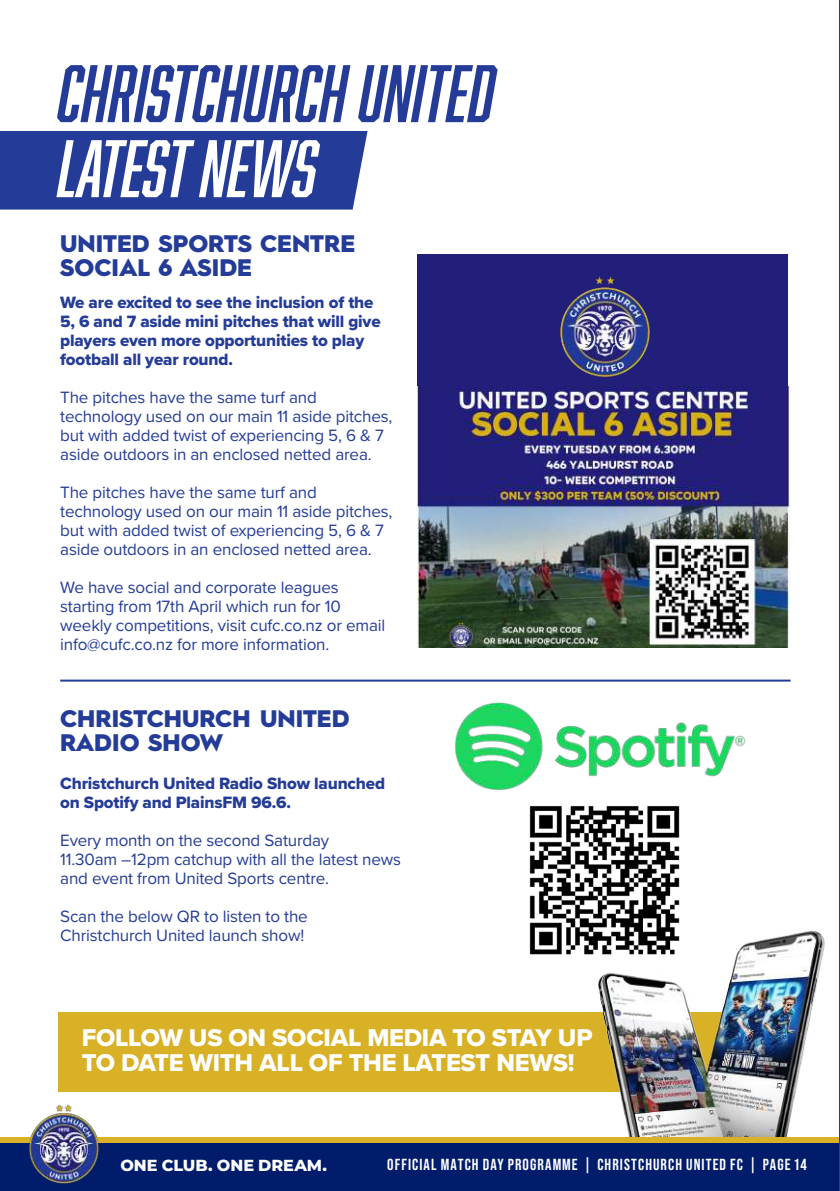
<style>
.page{position:relative;width:840px;height:1191px;background:#fff}
.page>*{position:absolute;margin:0;border:0;box-sizing:border-box;transform-origin:0 0}
.t1{font:italic 75px "Abolition";color:#243c97}
.t2{font:italic 75px "Abolition";color:#fff}
.t3{font:25.2px/25.2px "Proxima Nova Extrabld";letter-spacing:-.01em;color:#fff}
.t4{font:900 24px/24px "Hurme Geometric Sans 2";color:#243c97}
.t5{font:17px/19px "Proxima Nova";letter-spacing:-.01em;color:#243c97}
.t6{font:17px/19px "Proxima Nova Extrabld";letter-spacing:-.01em;color:#243c97}
.t7{font:700 16px "Bebas Neue Pro";letter-spacing:.065em;color:#fff}
.t8{font:800 16px "Montserrat";color:#fff}
</style>
<div class="page">
<div style="left:58px;top:1012px;width:731px;height:80px;background:#d8b127"></div>
<img style="left:598px;top:931px;width:227px;height:206px">
<img style="left:30px;top:1104px;width:68px;height:33px">
<div style="left:0;top:1137px;width:839px;height:54px;background:#d8b127"></div>
<div style="left:0;top:1143px;width:839px;height:48px;background:#001c6a"></div>
<div style="left:417px;top:254px;width:370px;height:355px;background:#221f7a"></div>
<img style="left:417px;top:386px;width:372px;height:261px">
<hr style="left:60px;top:679px;width:730px;height:2px;background:#243c97">
<img style="left:454px;top:702px;width:291px;height:88px">
<div style="left:0;top:131px;width:367px;height:79px;background:#243c97"></div>
<img style="left:529px;top:806px;width:157px;height:156px">
<img style="left:538px;top:276px;width:130px;height:119px">
<hr style="left:838px;top:0;width:1px;height:1191px;background:#253f8e">
<h1 class="t1" style="left:59px;top:50px;width:438px">CHRISTCHURCH UNITED</h1>
<h1 class="t2" style="left:59px;top:125px;width:260px">LATEST NEWS</h1>
<h3 class="t4" style="left:60px;top:230px;width:296px">UNITED SPORTS CENTRE<br>SOCIAL 6 ASIDE</h3>
<p class="t6" style="left:60px;top:292px;width:322px">We are excited to see the inclusion of the 5, 6 and 7 aside mini pitches that will give players even more opportunities to play football all year round.</p>
<p class="t5" style="left:60px;top:387px;width:333px">The pitches have the same turf and technology used on our main 11 aside pitches, but with added twist of experiencing 5, 6 &amp; 7 aside outdoors in an enclosed netted area.</p>
<p class="t5" style="left:60px;top:482px;width:333px">The pitches have the same turf and technology used on our main 11 aside pitches, but with added twist of experiencing 5, 6 &amp; 7 aside outdoors in an enclosed netted area.</p>
<p class="t5" style="left:60px;top:577px;width:326px">We have social and corporate leagues starting from 17th April which run for 10 weekly competitions, visit cufc.co.nz or email info@cufc.co.nz for more information.</p>
<h3 class="t4" style="left:60px;top:705px;width:291px">CHRISTCHURCH UNITED<br>RADIO SHOW</h3>
<p class="t6" style="left:60px;top:773px;width:326px">Christchurch United Radio Show launched on Spotify and PlainsFM 96.6.</p>
<p class="t5" style="left:60px;top:830px;width:342px">Every month on the second Saturday<br>11.30am –12pm catchup with all the latest news and event from United Sports centre.</p>
<p class="t5" style="left:60px;top:906px;width:249px">Scan the below QR to listen to the<br>Christchurch United launch show!</p>
<h2 class="t3" style="left:82px;top:1024px;width:512px">FOLLOW US ON SOCIAL MEDIA TO STAY UP<br>TO DATE WITH ALL OF THE LATEST NEWS!</h2>
<p class="t8" style="left:120px;top:1153px;width:208px">ONE CLUB. ONE DREAM.</p>
<p class="t7" style="left:387px;top:1155px;width:420px">OFFICIAL MATCH DAY PROGRAMME | CHRISTCHURCH UNITED FC | PAGE 14</p>
</div>
